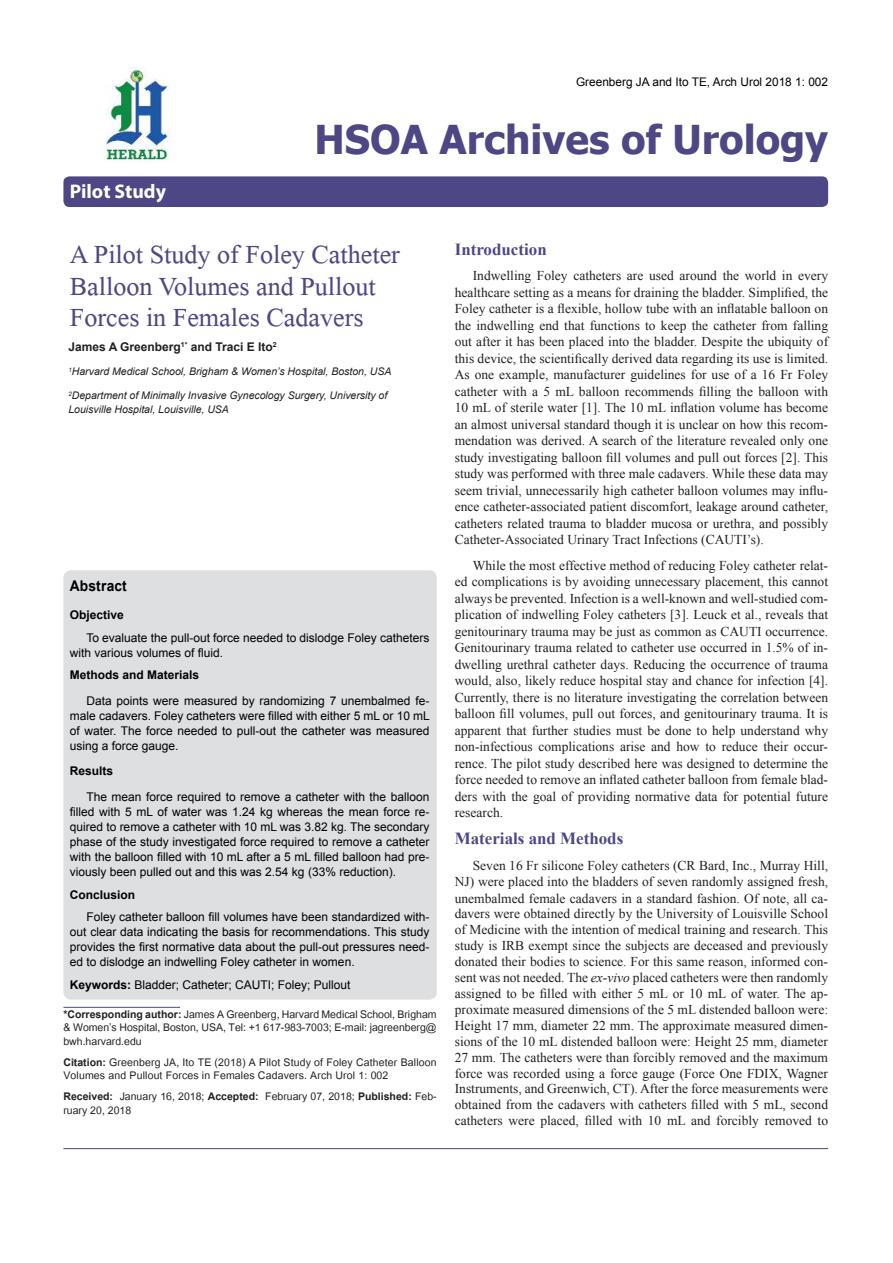
<style>
.page{position:relative;width:893px;height:1263px;background:#fff}
.page>*{position:absolute;margin:0;border:0;box-sizing:border-box;transform-origin:0 0}
.t1{font:700 39.75px "Tahoma";color:#4d4785}
.t2{font:39px/31.5px "Microsoft Himalaya";color:#4d4785}
.t3{font:700 19.8px "Myriad Hebrew";color:#fff}
.t4{font:700 16.95px "Times New Roman";color:#4d4785}
.t5{font:700 14.85px "Arial";letter-spacing:.015em;color:#000;scale:.93 1}
.t6{font:14.7px/13.5px "Utsaah";letter-spacing:.01em;color:#231f20}
.t7{font:13.5px/16.5px "Times New Roman";color:#231f20;text-align:justify}
.t8{font:12px/15px "Arial";color:#000;text-align:justify}
.t9{font:700 12px "Arial";color:#000}
.t10{font:700 12px "Arial";color:#231f20}
.t11{font:11.85px "Arial";color:#000}
.t12{font:italic 10.5px/13.5px "Arial";color:#231f20}
.s1{font-weight:700}
.s2{font-style:italic}
</style>
<div class="page">
<div style="left:63px;top:176px;width:765px;height:31px;background:#4d4785;border-radius:6px"></div>
<hr style="left:63px;top:1007px;width:117px;height:1px;background:#4d4785">
<img style="left:105px;top:67px;width:68px;height:96px">
<hr style="left:63px;top:1148px;width:765px;height:1px;background:#4d4785">
<div style="left:63px;top:570px;width:374px;height:430px;background:#dedfe0;border-radius:8px"></div>
<h3 class="t3" style="left:70px;top:184px;width:98px">Pilot Study</h3>
<p class="t11" style="left:576px;top:77px;width:254px">Greenberg JA and Ito TE, Arch Urol 2018 1: 002</p>
<h1 class="t1" style="left:315px;top:123px;width:515px">HSOA Archives of Urology</h1>
<h2 class="t2" style="left:70px;top:234px;width:332px">A Pilot Study of Foley Catheter<br>Balloon Volumes and Pullout<br>Forces in Females Cadavers</h2>
<p class="t10" style="left:68px;top:342px;width:210px">James A Greenberg<sup>1*</sup> and Traci E Ito<sup>2</sup></p>
<p class="t12" style="left:68px;top:365px;width:325px"><sup>1</sup>Harvard Medical School, Brigham &amp; Women’s Hospital, Boston, USA</p>
<p class="t12" style="left:68px;top:389px;width:320px"><sup>2</sup>Department of Minimally Invasive Gynecology Surgery, University of<br>Louisville Hospital, Louisville, USA</p>
<p class="t5" style="left:70px;top:580px;width:63px">Abstract</p>
<p class="t9" style="left:70px;top:611px;width:56px">Objective</p>
<p class="t8" style="left:70px;top:631px;width:361px;text-indent:16px">To evaluate the pull-out force needed to dislodge Foley catheters with various volumes of fluid.</p>
<p class="t9" style="left:70px;top:671px;width:131px">Methods and Materials</p>
<p class="t8" style="left:70px;top:694px;width:361px;text-indent:16px">Data points were measured by randomizing 7 unembalmed fe&shy;male cadavers. Foley catheters were filled with either 5 mL or 10 mL of water. The force needed to pull-out the catheter was measured using a force gauge.</p>
<p class="t9" style="left:70px;top:767px;width:45px">Results</p>
<p class="t8" style="left:70px;top:790px;width:361px;text-indent:16px">The mean force required to remove a catheter with the balloon filled with 5 mL of water was 1.24 kg whereas the mean force re&shy;quired to remove a catheter with 10 mL was 3.82 kg. The secondary phase of the study investigated force required to remove a catheter with the balloon filled with 10 mL after a 5 mL filled balloon had pre&shy;viously been pulled out and this was 2.54 kg (33% reduction).</p>
<p class="t9" style="left:70px;top:890px;width:67px">Conclusion</p>
<p class="t8" style="left:70px;top:909px;width:361px;text-indent:16px">Foley catheter balloon fill volumes have been standardized with&shy;out clear data indicating the basis for recommendations. This study provides the first normative data about the pull-out pressures need&shy;ed to dislodge an indwelling Foley catheter in women.</p>
<p class="t8" style="left:70px;top:978px;width:282px"><span class="s1">Keywords:</span> Bladder; Catheter; CAUTI; Foley; Pullout</p>
<p class="t6" style="left:63px;top:1007px;width:375px;text-align:justify"><span class="s1">*Corresponding author:</span> James A Greenberg, Harvard Medical School, Brigham &amp; Women’s Hospital, Boston, USA, Tel: +1 617-983-7003; E-mail: jagreenberg@ bwh.harvard.edu</p>
<p class="t6" style="left:63px;top:1055px;width:375px"><span class="s1">Citation:</span> Greenberg JA, Ito TE (2018) A Pilot Study of Foley Catheter Balloon<br>Volumes and Pullout Forces in Females Cadavers. Arch Urol 1: 002</p>
<p class="t6" style="left:63px;top:1089px;width:375px"><span class="s1">Received:</span> January 16, 2018; <span class="s1">Accepted:</span> February 07, 2018; <span class="s1">Published:</span> Feb&shy;ruary 20, 2018</p>
<p class="t4" style="left:455px;top:243px;width:93px">Introduction</p>
<p class="t7" style="left:455px;top:268px;width:375px;text-indent:18px">Indwelling Foley catheters are used around the world in every healthcare setting as a means for draining the bladder. Simplified, the Foley catheter is a flexible, hollow tube with an inflatable balloon on the indwelling end that functions to keep the catheter from falling out after it has been placed into the bladder. Despite the ubiquity of this device, the scientifically derived data regarding its use is limited.<br>As one example, manufacturer guidelines for use of a 16 Fr Foley catheter with a 5 mL balloon recommends filling the balloon with 10 mL of sterile water [1]. The 10 mL inflation volume has become an almost universal standard though it is unclear on how this recom&shy;mendation was derived. A search of the literature revealed only one study investigating balloon fill volumes and pull out forces [2]. This study was performed with three male cadavers. While these data may seem trivial, unnecessarily high catheter balloon volumes may influ&shy;ence catheter-associated patient discomfort, leakage around catheter, catheters related trauma to bladder mucosa or urethra, and possibly Catheter-Associated Urinary Tract Infections (CAUTI’s).</p>
<p class="t7" style="left:455px;top:558px;width:375px;text-indent:18px">While the most effective method of reducing Foley catheter relat&shy;ed complications is by avoiding unnecessary placement, this cannot always be prevented. Infection is a well-known and well-studied com&shy;plication of indwelling Foley catheters [3]. Leuck et al., reveals that genitourinary trauma may be just as common as CAUTI occurrence.<br>Genitourinary trauma related to catheter use occurred in 1.5% of in&shy;dwelling urethral catheter days. Reducing the occurrence of trauma would, also, likely reduce hospital stay and chance for infection [4].<br>Currently, there is no literature investigating the correlation between balloon fill volumes, pull out forces, and genitourinary trauma. It is apparent that further studies must be done to help understand why non-infectious complications arise and how to reduce their occur&shy;rence. The pilot study described here was designed to determine the force needed to remove an inflated catheter balloon from female blad&shy;ders with the goal of providing normative data for potential future research.</p>
<p class="t4" style="left:455px;top:833px;width:170px">Materials and Methods</p>
<p class="t7" style="left:455px;top:857px;width:375px;line-height:16px;text-indent:18px">Seven 16 Fr silicone Foley catheters (CR Bard, Inc., Murray Hill, NJ) were placed into the bladders of seven randomly assigned fresh, unembalmed female cadavers in a standard fashion. Of note, all ca&shy;davers were obtained directly by the University of Louisville School of Medicine with the intention of medical training and research. This study is IRB exempt since the subjects are deceased and previously donated their bodies to science. For this same reason, informed con&shy;sent was not needed. The <span class="s2">ex-vivo</span> placed catheters were then randomly assigned to be filled with either 5 mL or 10 mL of water. The ap&shy;proximate measured dimensions of the 5 mL distended balloon were:<br>Height 17 mm, diameter 22 mm. The approximate measured dimen&shy;sions of the 10 mL distended balloon were: Height 25 mm, diameter 27 mm. The catheters were than forcibly removed and the maximum force was recorded using a force gauge (Force One FDIX, Wagner Instruments, and Greenwich, CT). After the force measurements were obtained from the cadavers with catheters filled with 5 mL, second catheters were placed, filled with 10 mL and forcibly removed to</p>
</div>
